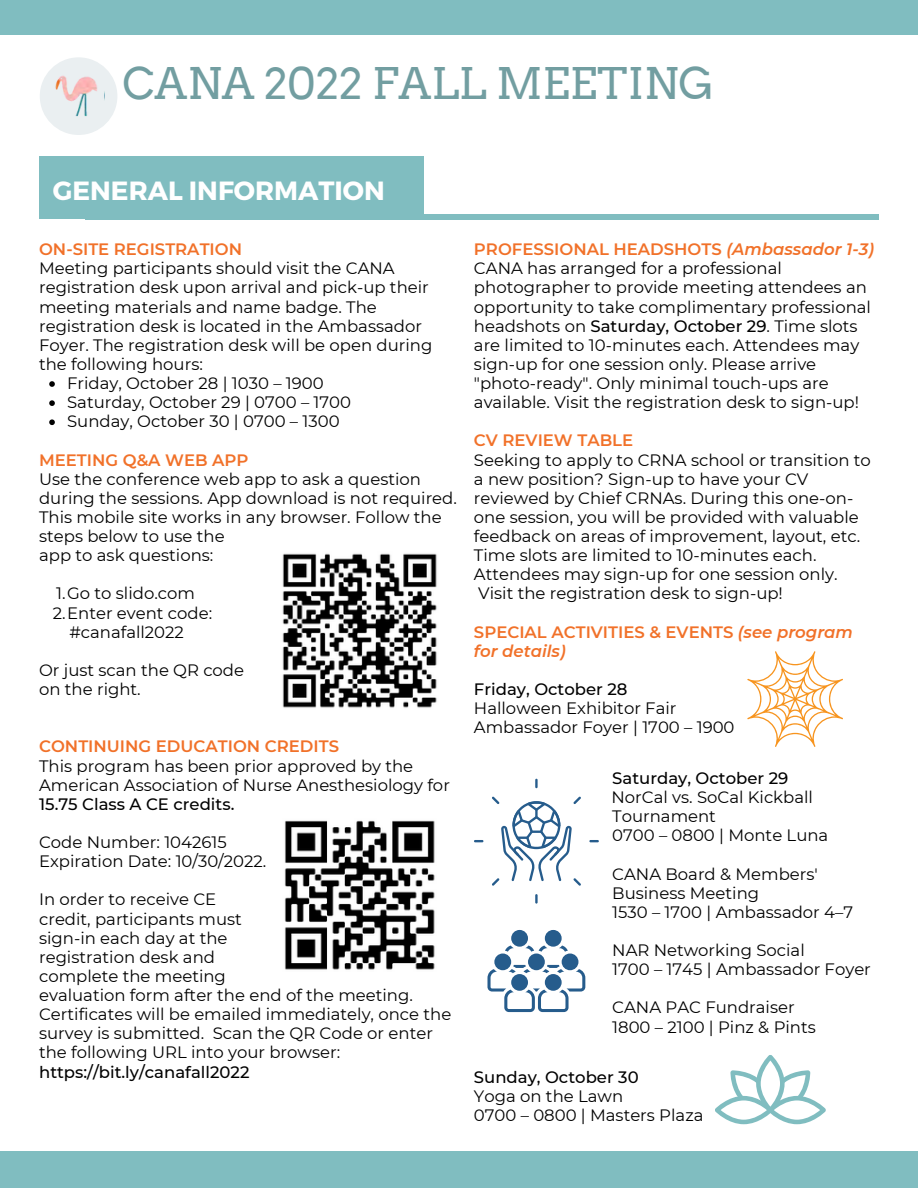
<style>
.page{position:relative;width:918px;height:1188px;background:#fff}
.page>*{position:absolute;margin:0;border:0;box-sizing:border-box;transform-origin:0 0}
.t1{font:43.65px "Arvo";color:#729ea1}
.t2{font:700 26.4px "Montserrat";color:#fff}
.t3{font:16.5px/19.2px "Montserrat";color:#000}
.t4{font:600 16.5px/19.2px "Montserrat";color:#f17129}
.t5{font:500 16.5px "Montserrat";color:#000}
.s1{font-weight:600;color:#f17129}
.s2{font-weight:600;font-style:italic;color:#f17129}
.s3{font-weight:500}
.s4{font-style:italic}
</style>
<div class="page">
<div style="left:0;top:1151px;width:918px;height:37px;background:#80bdc0"></div>
<div style="left:0;top:0;width:918px;height:35px;background:#80bdc0"></div>
<div style="left:40px;top:57px;width:77px;height:78px;background:#eaeff1;border-radius:50%"></div>
<img style="left:55px;top:75px;width:43px;height:42px">
<div style="left:85px;top:214px;width:793px;height:5px;background:#80bdc0"></div>
<div style="left:39px;top:156px;width:385px;height:63px;background:#80bdc0"></div>
<img style="left:284px;top:820px;width:151px;height:150px">
<svg style="left:49px;top:381px;width:6px;height:6px"></svg>
<svg style="left:49px;top:400px;width:6px;height:6px"></svg>
<svg style="left:49px;top:419px;width:6px;height:6px"></svg>
<img style="left:282px;top:553px;width:155px;height:155px">
<svg style="left:747px;top:651px;width:96px;height:96px"></svg>
<svg style="left:535px;top:779px;width:3px;height:9px"></svg>
<svg style="left:535px;top:894px;width:3px;height:10px"></svg>
<svg style="left:589px;top:840px;width:10px;height:2px"></svg>
<svg style="left:474px;top:840px;width:9px;height:2px"></svg>
<svg style="left:492px;top:797px;width:89px;height:89px"></svg>
<svg style="left:715px;top:1055px;width:111px;height:69px"></svg>
<div style="left:511px;top:930px;width:17px;height:17px;background:#265c8c;border-radius:50%"></div>
<div style="left:545px;top:930px;width:17px;height:17px;background:#265c8c;border-radius:50%"></div>
<svg style="left:505px;top:946px;width:9px;height:6px"></svg>
<div style="left:494px;top:954px;width:17px;height:16px;background:#265c8c;border-radius:50%"></div>
<div style="left:528px;top:954px;width:17px;height:16px;background:#265c8c;border-radius:50%"></div>
<div style="left:562px;top:954px;width:16px;height:16px;background:#265c8c;border-radius:50%"></div>
<svg style="left:525px;top:946px;width:23px;height:6px"></svg>
<svg style="left:559px;top:946px;width:9px;height:6px"></svg>
<svg style="left:487px;top:965px;width:98px;height:47px"></svg>
<h1 class="t1" style="left:123px;top:57px;width:593px">CANA 2022 FALL MEETING</h1>
<h2 class="t2" style="left:53px;top:174px;width:333px">GENERAL INFORMATION</h2>
<p class="t4" style="left:39px;top:240px;width:205px">ON-SITE REGISTRATION</p>
<p class="t3" style="left:39px;top:259px;width:395px">Meeting participants should visit the CANA registration desk upon arrival and pick-up their meeting materials and name badge. The registration desk is located in the Ambassador Foyer. The registration desk will be open during the following hours:</p>
<p class="t3" style="left:67px;top:374px;width:285px">Friday, October 28 | 1030 – 1900<br>Saturday, October 29 | 0700 – 1700<br>Sunday, October 30 | 0700 – 1300</p>
<p class="t4" style="left:39px;top:450px;width:211px">MEETING Q&amp;A WEB APP</p>
<p class="t3" style="left:39px;top:469px;width:419px">Use the conference web app to ask a question during the sessions. App download is not required.<br>This mobile site works in any browser. Follow the steps below to use the<br>app to ask questions:</p>
<p class="t3" style="left:53px;top:584px;width:161px">1.Go to slido.com<br>2.Enter event code:</p>
<p class="t3" style="left:69px;top:622px;width:116px">#canafall2022</p>
<p class="t3" style="left:39px;top:660px;width:207px">Or just scan the QR code on the right.</p>
<p class="t4" style="left:39px;top:737px;width:301px">CONTINUING EDUCATION CREDITS</p>
<p class="t3" style="left:39px;top:756px;width:412px">This program has been prior approved by the<br>American Association of Nurse Anesthesiology for</p>
<p class="t5" style="left:39px;top:794px;width:197px">15.75 Class A CE credits.</p>
<p class="t3" style="left:39px;top:833px;width:229px">Code Number: 1042615<br>Expiration Date: 10/30/2022.</p>
<p class="t3" style="left:39px;top:890px;width:414px">In order to receive CE<br>credit, participants must<br>sign-in each day at the<br>registration desk and<br>complete the meeting<br>evaluation form after the end of the meeting.<br>Certificates will be emailed immediately, once the survey is submitted. Scan the QR Code or enter the following URL into your browser:</p>
<p class="t5" style="left:39px;top:1062px;width:212px">https://bit.ly/canafall2022</p>
<p class="t3" style="left:474px;top:240px;width:402px"><span class="s1">PROFESSIONAL HEADSHOTS</span> <span class="s2">(Ambassador 1-3)<br></span>CANA has arranged for a professional photographer to provide meeting attendees an opportunity to take complimentary professional headshots on <span class="s3">Saturday, October 29</span>. Time slots are limited to 10-minutes each. Attendees may sign-up for one session only. Please arrive "photo-ready". Only minimal touch-ups are available. Visit the registration desk to sign-up!</p>
<p class="t4" style="left:474px;top:431px;width:161px">CV REVIEW TABLE</p>
<p class="t3" style="left:474px;top:450px;width:398px">Seeking to apply to CRNA school or transition to a new position? Sign-up to have your CV reviewed by Chief CRNAs. During this one-on&shy;one session, you will be provided with valuable feedback on areas of improvement, layout, etc.<br>Time slots are limited to 10-minutes each.<br>Attendees may sign-up for one session only.<br>Visit the registration desk to sign-up!</p>
<p class="t4" style="left:474px;top:622px;width:380px">SPECIAL ACTIVITIES &amp; EVENTS <span class="s4">(see program for details)</span></p>
<p class="t5" style="left:474px;top:679px;width:155px">Friday, October 28</p>
<p class="t3" style="left:474px;top:699px;width:262px">Halloween Exhibitor Fair<br>Ambassador Foyer | 1700 – 1900</p>
<p class="t5" style="left:612px;top:768px;width:178px">Saturday, October 29</p>
<p class="t3" style="left:612px;top:788px;width:218px">NorCal vs. SoCal Kickball<br>Tournament<br>0700 – 0800 | Monte Luna</p>
<p class="t3" style="left:612px;top:864px;width:242px">CANA Board &amp; Members'<br>Business Meeting<br>1530 – 1700 | Ambassador 4–7</p>
<p class="t3" style="left:612px;top:941px;width:260px">NAR Networking Social<br>1700 – 1745 | Ambassador Foyer</p>
<p class="t3" style="left:612px;top:998px;width:205px">CANA PAC Fundraiser<br>1800 – 2100 | Pinz &amp; Pints</p>
<p class="t5" style="left:474px;top:1067px;width:166px">Sunday, October 30</p>
<p class="t3" style="left:474px;top:1087px;width:231px">Yoga on the Lawn<br>0700 – 0800 | Masters Plaza</p>
</div>
